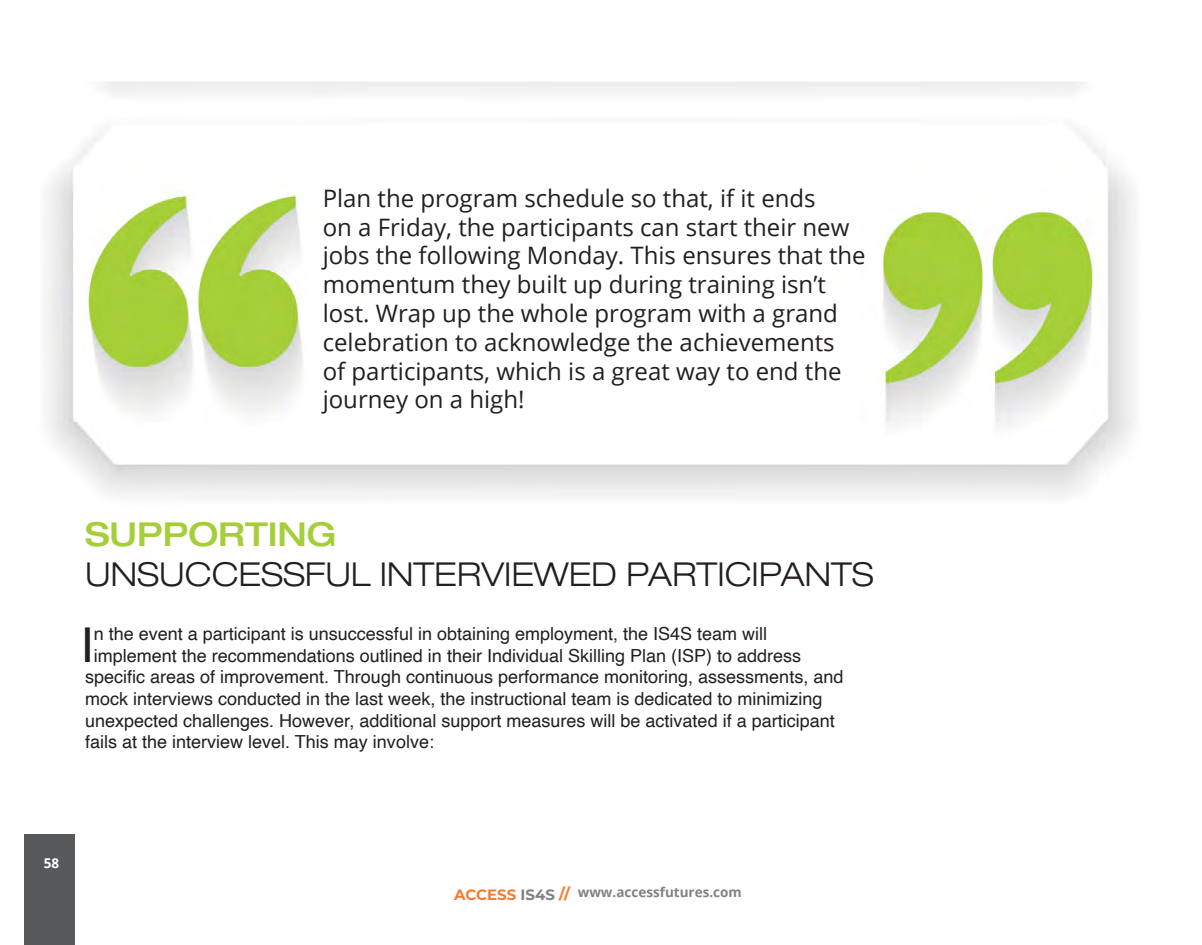
<style>
.page{position:relative;width:1202px;height:945px;background:#fff}
.page>*{position:absolute;margin:0;border:0;box-sizing:border-box;transform-origin:0 0}
.BODY_TEXT_DROP_CAPS{font:48.15px "Helvetica";color:#231f20}
.MAIN_PHASE_-0_2b_Sub{font:300 expanded 33px "Helvetica Neue LT Pro";color:#231f20}
.MAIN_PHASE_-0_3_sub{font:500 expanded 33px "Helvetica Neue LT Pro";color:#a6ce39}
.BODT_TEXT_-NO_INDENT{font:24px/28.8px "Open Sans";color:#231f20}
.BODY_TEXT_DROP_CAPS-2{font:18px "Helvetica";color:#231f20}
.Logo_03{font:700 15px "Montserrat";color:#f47b31}
.Text_04_Black{font:700 13.5px "Open Sans";color:#808285}
.Text_04_white{font:700 13.5px "Open Sans";color:#fff}
.s1{color:#808285}
</style>
<div class="page">
<div style="left:24px;top:834px;width:51px;height:111px;background:#57585a"></div>
<img style="left:45px;top:82px;width:1090px;height:416px">
<p class="BODT_TEXT_-NO_INDENT" style="left:323px;top:183px;width:544px">Plan the program schedule so that, if it ends<br>on a Friday, the participants can start their new jobs the following Monday. This ensures that the momentum they built up during training isn’t lost. Wrap up the whole program with a grand celebration to acknowledge the achievements<br>of participants, which is a great way to end the journey on a high!</p>
<p class="MAIN_PHASE_-0_3_sub" style="left:85px;top:514px;width:253px">SUPPORTING</p>
<p class="MAIN_PHASE_-0_2b_Sub" style="left:85px;top:555px;width:790px">UNSUCCESSFUL INTERVIEWED PARTICIPANTS</p>
<p class="BODY_TEXT_DROP_CAPS" style="left:80px;top:608px;width:15px">I</p>
<p class="BODY_TEXT_DROP_CAPS-2" style="left:94px;top:620px;width:675px">n the event a participant is unsuccessful in obtaining employment, the IS4S team will</p>
<p class="BODY_TEXT_DROP_CAPS-2" style="left:94px;top:642px;width:709px">implement the recommendations outlined in their Individual Skilling Plan (ISP) to address</p>
<p class="BODY_TEXT_DROP_CAPS-2" style="left:85px;top:663px;width:760px">specific areas of improvement. Through continuous performance monitoring, assessments, and</p>
<p class="BODY_TEXT_DROP_CAPS-2" style="left:85px;top:685px;width:739px">mock interviews conducted in the last week, the instructional team is dedicated to minimizing</p>
<p class="BODY_TEXT_DROP_CAPS-2" style="left:85px;top:706px;width:751px">unexpected challenges. However, additional support measures will be activated if a participant</p>
<p class="BODY_TEXT_DROP_CAPS-2" style="left:85px;top:728px;width:350px">fails at the interview level. This may involve:</p>
<p class="Text_04_white" style="left:44px;top:853px;width:17px">58</p>
<p class="Logo_03" style="left:454px;top:884px;width:117px">ACCESS <span class="s1">IS4S</span> //</p>
<p class="Text_04_Black" style="left:578px;top:882px;width:165px">www.accessfutures.com</p>
</div>
